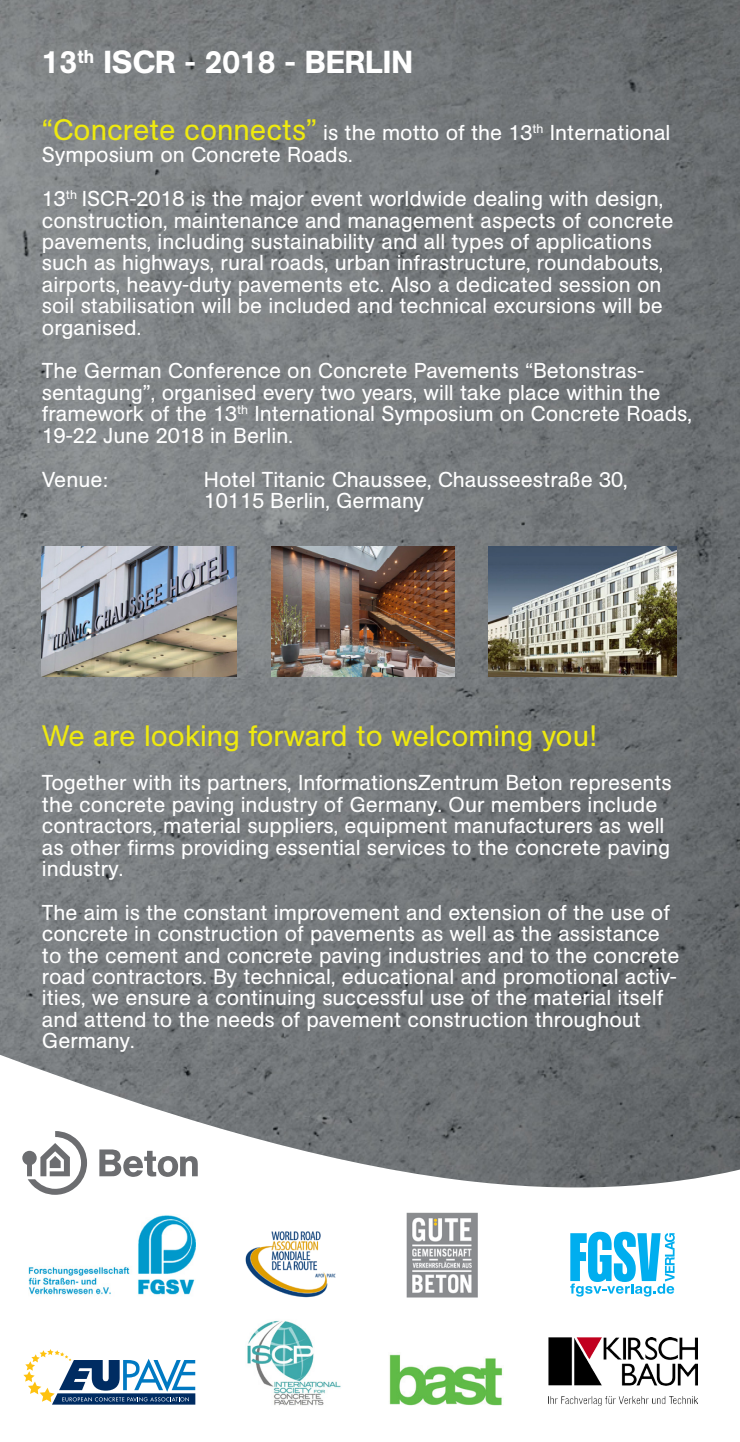
<style>
.page{position:relative;width:740px;height:1442px;background:#fff}
.page>*{position:absolute;margin:0;border:0;box-sizing:border-box;transform-origin:0 0}
.t1{font:500 31.5px "AG Book Pro";color:#fff}
.t2{font:29.25px "AG Book Pro";color:#eee90f}
.t3{font:21.38px/21.4px "AG Book Pro";color:#fff}
.s1{font-size:29.25px;color:#eee90f}
</style>
<div class="page">
<img style="left:0;top:0;width:740px;height:1188px">
<img style="left:42px;top:546px;width:195px;height:130px">
<img style="left:271px;top:546px;width:183px;height:130px">
<img style="left:488px;top:546px;width:188px;height:130px">
<svg style="left:23px;top:1349px;width:172px;height:55px"></svg>
<img style="left:245px;top:1231px;width:91px;height:67px">
<img style="left:389px;top:1354px;width:114px;height:51px">
<img style="left:406px;top:1212px;width:71px;height:85px">
<img style="left:247px;top:1320px;width:94px;height:86px">
<img style="left:549px;top:1337px;width:149px;height:68px">
<img style="left:28px;top:1215px;width:167px;height:80px">
<svg style="left:570px;top:1231px;width:105px;height:65px"></svg>
<svg style="left:22px;top:1131px;width:65px;height:63px"></svg>
<svg style="left:99px;top:1149px;width:99px;height:27px"></svg>
<p class="t1" style="left:42px;top:42px;width:373px">13<sup>th</sup> ISCR - 2018 - BERLIN</p>
<p class="t3" style="left:42px;top:121px;width:630px;line-height:22.5px"><span class="s1">“Concrete connects”</span> is the motto of the 13<sup>th</sup> International<br>Symposium on Concrete Roads.</p>
<p class="t3" style="left:42px;top:188px;width:633px">13<sup>th</sup> ISCR-2018 is the major event worldwide dealing with design, construction, maintenance and management aspects of concrete pavements, including sustainability and all types of applications such as highways, rural roads, urban infrastructure, roundabouts, airports, heavy-duty pavements etc. Also a dedicated session on soil stabilisation will be included and technical excursions will be organised.</p>
<p class="t3" style="left:42px;top:360px;width:651px">The German Conference on Concrete Pavements “Betonstras&shy;sentagung”, organised every two years, will take place within the framework of the 13<sup>th</sup> International Symposium on Concrete Roads, 19-22 June 2018 in Berlin.</p>
<p class="t3" style="left:42px;top:468px;width:67px">Venue:</p>
<p class="t3" style="left:204px;top:468px;width:425px">Hotel Titanic Chaussee, Chausseestraße 30,<br>10115 Berlin, Germany</p>
<p class="t2" style="left:42px;top:717px;width:556px">We are looking forward to welcoming you!</p>
<p class="t3" style="left:42px;top:772px;width:631px">Together with its partners, InformationsZentrum Beton represents the concrete paving industry of Germany. Our members include contractors, material suppliers, equipment manufacturers as well as other firms providing essential services to the concrete paving industry.</p>
<p class="t3" style="left:42px;top:901px;width:639px">The aim is the constant improvement and extension of the use of concrete in construction of pavements as well as the assistance to the cement and concrete paving industries and to the concrete road contractors. By technical, educational and promotional activ&shy;ities, we ensure a continuing successful use of the material itself and attend to the needs of pavement construction throughout Germany.</p>
</div>
